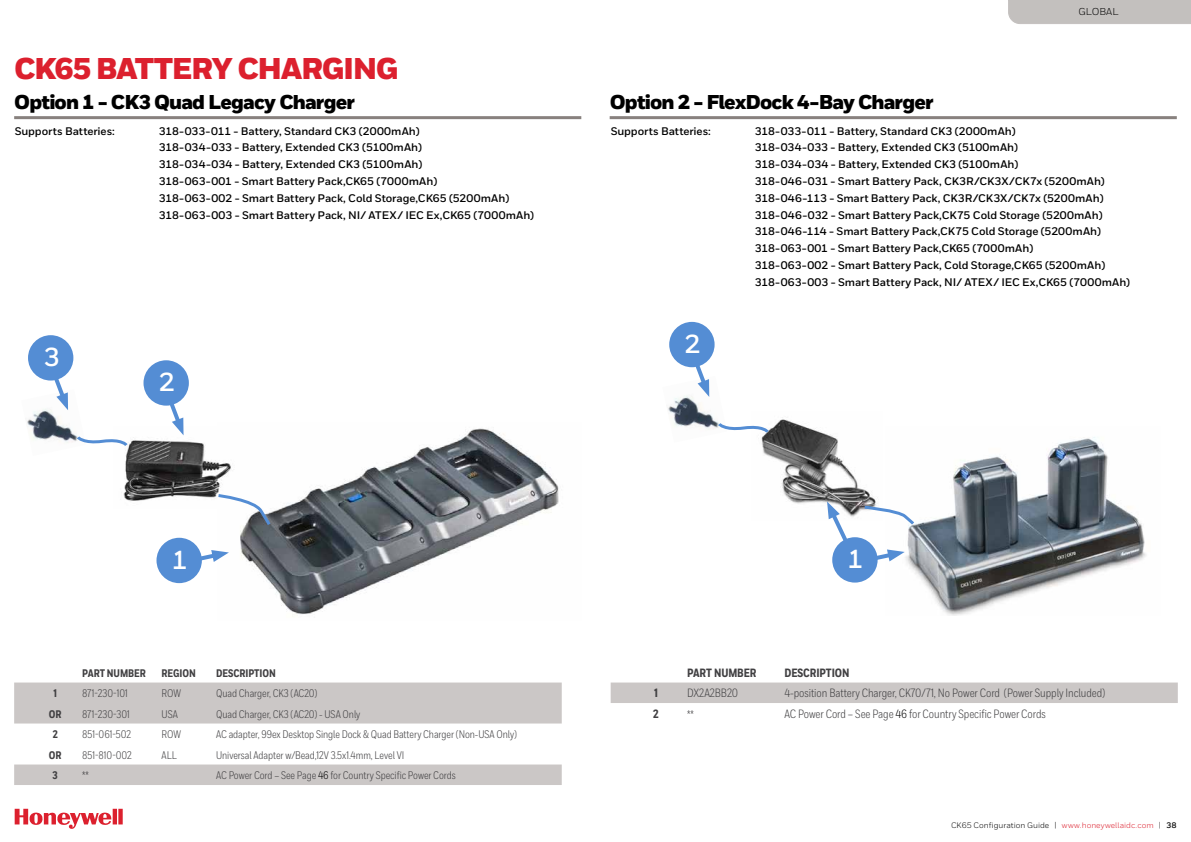
<style>
.page{position:relative;width:1191px;height:842px;background:#fff}
.page>*{position:absolute;margin:0;border:0;box-sizing:border-box;transform-origin:0 0}
.t1{font:900 30px "Honeywell Sans";letter-spacing:-.05em;color:#dc202e}
.t2{font:700 26px "Honeywell Sans";color:#fff}
.t3{font:900 20px "Honeywell Sans";letter-spacing:-.045em;color:#000}
.t4{font:12px "Honeywell Cond";letter-spacing:-.005em;color:#414042}
.t5{font:800 12px "Honeywell Cond";letter-spacing:-.005em;color:#414042}
.t6{font:700 11px/16.8px "Honeywell Sans";letter-spacing:-.01em;color:#000}
.t7{font:11px "Honeywell Cond";letter-spacing:-.005em;color:#414042}
.t8{font:800 11px "Honeywell Cond";letter-spacing:-.005em;color:#414042}
.t9{font:10px "Honeywell Sans";letter-spacing:.005em;color:#000}
.t10{font:8px "Honeywell Sans";letter-spacing:.005em;color:#000}
.s1{color:#000}
.s2{color:#dc202e}
.s3{font-weight:700}
</style>
<div class="page">
<hr style="left:14px;top:116px;width:567px;height:3px;background:#88817e">
<hr style="left:609px;top:116px;width:567px;height:3px;background:#88817e">
<svg style="left:15px;top:809px;width:108px;height:20px"></svg>
<div style="left:1008px;top:0;width:183px;height:24px;background:#c3c0be"></div>
<div style="left:610px;top:682px;width:567px;height:21px;background:#cbc7c6"></div>
<img style="left:240px;top:428px;width:319px;height:189px">
<img style="left:123px;top:435px;width:108px;height:66px">
<div style="left:156px;top:538px;width:46px;height:45px;background:#548dd4;border-radius:50%"></div>
<svg style="left:215px;top:492px;width:57px;height:35px"></svg>
<svg style="left:199px;top:550px;width:30px;height:16px"></svg>
<img style="left:27px;top:409px;width:48px;height:34px">
<svg style="left:75px;top:435px;width:54px;height:13px"></svg>
<div style="left:143px;top:360px;width:46px;height:46px;background:#548dd4;border-radius:50%"></div>
<svg style="left:165px;top:395px;width:20px;height:40px"></svg>
<div style="left:28px;top:335px;width:45px;height:45px;background:#548dd4;border-radius:50%"></div>
<svg style="left:49px;top:370px;width:21px;height:40px"></svg>
<svg style="left:14px;top:682px;width:548px;height:103px;fill:#cbc7c6"></svg>
<img style="left:910px;top:437px;width:236px;height:178px">
<img style="left:761px;top:419px;width:115px;height:85px">
<div style="left:832px;top:537px;width:45px;height:46px;background:#548dd4;border-radius:50%"></div>
<img style="left:668px;top:396px;width:48px;height:34px">
<svg style="left:716px;top:421px;width:54px;height:14px"></svg>
<div style="left:669px;top:322px;width:45px;height:45px;background:#548dd4;border-radius:50%"></div>
<svg style="left:690px;top:357px;width:21px;height:40px"></svg>
<svg style="left:826px;top:501px;width:90px;height:65px"></svg>
<h1 class="t1" style="left:14px;top:50px;width:386px">CK65 BATTERY CHARGING</h1>
<h3 class="t3" style="left:14px;top:90px;width:342px">Option 1 - CK3 Quad Legacy Charger</h3>
<p class="t6" style="left:15px;top:123px;width:102px">Supports Batteries:</p>
<p class="t6" style="left:159px;top:123px;width:377px">318-033-011 - Battery, Standard CK3 (2000mAh)<br>318-034-033 - Battery, Extended CK3 (5100mAh)<br>318-034-034 - Battery, Extended CK3 (5100mAh)<br>318-063-001 - Smart Battery Pack,CK65 (7000mAh)<br>318-063-002 - Smart Battery Pack, Cold Storage,CK65 (5200mAh)<br>318-063-003 - Smart Battery Pack, NI/ ATEX/ IEC Ex,CK65 (7000mAh)</p>
<h2 class="t2" style="left:43px;top:341px;width:18px">3</h2>
<h2 class="t2" style="left:159px;top:367px;width:18px">2</h2>
<h2 class="t2" style="left:172px;top:544px;width:18px">1</h2>
<p class="t8" style="left:82px;top:666px;width:65px">PART NUMBER</p>
<p class="t8" style="left:162px;top:666px;width:36px">REGION</p>
<p class="t8" style="left:216px;top:666px;width:61px">DESCRIPTION</p>
<p class="t8" style="left:53px;top:686px;width:5px">1</p>
<p class="t7" style="left:82px;top:687px;width:47px">871-230-101</p>
<p class="t7" style="left:162px;top:687px;width:21px">ROW</p>
<p class="t7" style="left:216px;top:687px;width:103px">Quad Charger, CK3 (AC20)</p>
<p class="t8" style="left:49px;top:707px;width:14px">OR</p>
<p class="t7" style="left:82px;top:707px;width:49px">871-230-301</p>
<p class="t7" style="left:162px;top:707px;width:18px">USA</p>
<p class="t7" style="left:216px;top:707px;width:146px">Quad Charger, CK3 (AC20) - USA Only</p>
<p class="t8" style="left:53px;top:727px;width:7px">2</p>
<p class="t7" style="left:82px;top:728px;width:50px">851-061-502</p>
<p class="t7" style="left:162px;top:728px;width:21px">ROW</p>
<p class="t7" style="left:216px;top:728px;width:302px">AC adapter, 99ex Desktop Single Dock &amp; Quad Battery Charger (Non-USA Only)</p>
<p class="t8" style="left:49px;top:748px;width:14px">OR</p>
<p class="t7" style="left:82px;top:748px;width:51px">851-810-002</p>
<p class="t7" style="left:162px;top:748px;width:17px">ALL</p>
<p class="t7" style="left:216px;top:748px;width:190px">Universal Adapter w/Bead,12V 3.5x1.4mm, Level VI</p>
<p class="t8" style="left:53px;top:768px;width:7px">3</p>
<p class="t7" style="left:82px;top:769px;width:8px">**</p>
<p class="t7" style="left:216px;top:769px;width:241px">AC Power Cord – See Page <span class="s1">46</span> for Country Specific Power Cords</p>
<h3 class="t3" style="left:609px;top:90px;width:325px">Option 2 - FlexDock 4-Bay Charger</h3>
<p class="t9" style="left:1078px;top:6px;width:42px">GLOBAL</p>
<p class="t6" style="left:610px;top:123px;width:102px">Supports Batteries:</p>
<p class="t6" style="left:754px;top:123px;width:377px">318-033-011 - Battery, Standard CK3 (2000mAh)<br>318-034-033 - Battery, Extended CK3 (5100mAh)<br>318-034-034 - Battery, Extended CK3 (5100mAh)<br>318-046-031 - Smart Battery Pack, CK3R/CK3X/CK7x (5200mAh)<br>318-046-113 - Smart Battery Pack, CK3R/CK3X/CK7x (5200mAh)<br>318-046-032 - Smart Battery Pack,CK75 Cold Storage (5200mAh)<br>318-046-114 - Smart Battery Pack,CK75 Cold Storage (5200mAh)<br>318-063-001 - Smart Battery Pack,CK65 (7000mAh)<br>318-063-002 - Smart Battery Pack, Cold Storage,CK65 (5200mAh)<br>318-063-003 - Smart Battery Pack, NI/ ATEX/ IEC Ex,CK65 (7000mAh)</p>
<h2 class="t2" style="left:684px;top:328px;width:18px">2</h2>
<h2 class="t2" style="left:847px;top:544px;width:18px">1</h2>
<p class="t5" style="left:687px;top:665px;width:71px">PART NUMBER</p>
<p class="t5" style="left:784px;top:665px;width:67px">DESCRIPTION</p>
<p class="t5" style="left:654px;top:686px;width:5px">1</p>
<p class="t4" style="left:687px;top:686px;width:52px">DX2A2BB20</p>
<p class="t4" style="left:784px;top:686px;width:322px">4-position Battery Charger, CK70/71, No Power Cord (Power Supply Included)</p>
<p class="t5" style="left:653px;top:706px;width:7px">2</p>
<p class="t7" style="left:687px;top:707px;width:8px">**</p>
<p class="t4" style="left:784px;top:707px;width:263px">AC Power Cord – See Page <span class="s1">46</span> for Country Specific Power Cords</p>
<p class="t10" style="left:951px;top:820px;width:227px">CK65 Configuration Guide | <span class="s2">www.honeywellaidc.com</span> | <span class="s3">38</span></p>
</div>
